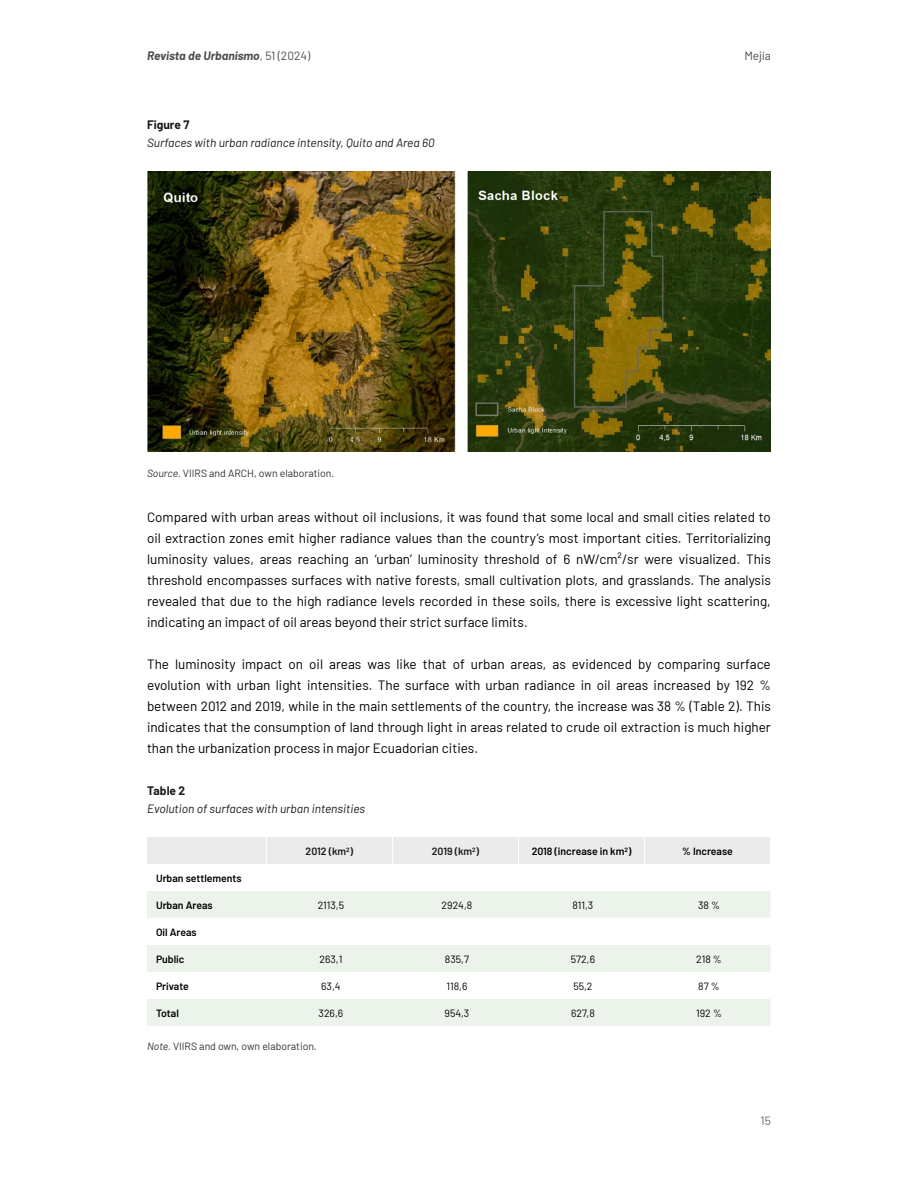
<style>
.page{position:relative;width:918px;height:1188px;background:#fff}
.page>*{position:absolute;margin:0;border:0;box-sizing:border-box;transform-origin:0 0}
.t1{font:13.5px/21px "Barlow";color:#000;text-align:justify}
.t2{font:italic 12px "Barlow";color:#1a1a1a}
.t3{font:italic 700 12px "Barlow";color:#4d4d4d}
.t4{font:700 12px "Barlow";color:#1a1a1a}
.t5{font:12px "Barlow";color:#4d4d4d}
.t6{font:12px "Barlow";color:#666}
.t7{font:600 10.5px "Barlow";color:#000}
.t8{font:10.5px "Barlow";color:#000}
.t9{font:10.5px "Barlow";color:#333}
.t10{font:600 10.5px "Barlow";color:#1a1a1a}
.s1{font-weight:400;font-style:normal}
.s2{font-style:italic}
</style>
<div class="page">
<svg style="left:147px;top:891px;width:624px;height:135px;fill:#ebf3eb"></svg>
<div style="left:147px;top:837px;width:623px;height:27px;background:#ebebeb"></div>
<img style="left:147px;top:171px;width:624px;height:281px">
<p class="t3" style="left:147px;top:47px;width:165px">Revista de Urbanismo<span class="s1">, 51 (2024)</span></p>
<p class="t4" style="left:147px;top:116px;width:44px">Figure 7</p>
<p class="t2" style="left:147px;top:134px;width:289px">Surfaces with urban radiance intensity, Quito and Area 60</p>
<p class="t5" style="left:744px;top:47px;width:28px">Mejía</p>
<p class="t9" style="left:147px;top:466px;width:189px"><span class="s2">Source.</span> VIIRS and ARCH, own elaboration.</p>
<p class="t1" style="left:147px;top:506px;width:625px">Compared with urban areas without oil inclusions, it was found that some local and small cities related to oil extraction zones emit higher radiance values than the country’s most important cities. Territorializing luminosity values, areas reaching an ‘urban’ luminosity threshold of 6 nW/cm²/sr were visualized. This threshold encompasses surfaces with native forests, small cultivation plots, and grasslands. The analysis revealed that due to the high radiance levels recorded in these soils, there is excessive light scattering, indicating an impact of oil areas beyond their strict surface limits.</p>
<p class="t1" style="left:147px;top:653px;width:625px">The luminosity impact on oil areas was like that of urban areas, as evidenced by comparing surface evolution with urban light intensities. The surface with urban radiance in oil areas increased by 192 % between 2012 and 2019, while in the main settlements of the country, the increase was 38 % (Table 2). This indicates that the consumption of land through light in areas related to crude oil extraction is much higher than the urbanization process in major Ecuadorian cities.</p>
<p class="t4" style="left:147px;top:782px;width:40px">Table 2</p>
<p class="t2" style="left:147px;top:800px;width:220px">Evolution of surfaces with urban intensities</p>
<p class="t10" style="left:306px;top:844px;width:49px">2012 (km2)</p>
<p class="t10" style="left:432px;top:844px;width:49px">2019 (km2)</p>
<p class="t7" style="left:532px;top:844px;width:101px">2018 (increase in km2)</p>
<p class="t7" style="left:682px;top:844px;width:52px">% Increase</p>
<p class="t7" style="left:156px;top:871px;width:87px">Urban settlements</p>
<p class="t7" style="left:156px;top:898px;width:58px">Urban Areas</p>
<p class="t8" style="left:318px;top:898px;width:28px">2113,5</p>
<p class="t8" style="left:442px;top:898px;width:32px">2924,8</p>
<p class="t8" style="left:573px;top:898px;width:22px">811,3</p>
<p class="t8" style="left:698px;top:898px;width:23px">38 %</p>
<p class="t7" style="left:156px;top:924px;width:42px">Oil Areas</p>
<p class="t7" style="left:156px;top:951px;width:30px">Public</p>
<p class="t8" style="left:319px;top:952px;width:24px">263,1</p>
<p class="t8" style="left:445px;top:952px;width:26px">835,7</p>
<p class="t8" style="left:571px;top:952px;width:26px">572,6</p>
<p class="t8" style="left:696px;top:952px;width:27px">218 %</p>
<p class="t7" style="left:156px;top:978px;width:34px">Private</p>
<p class="t8" style="left:321px;top:979px;width:21px">63,4</p>
<p class="t8" style="left:446px;top:979px;width:23px">118,6</p>
<p class="t8" style="left:573px;top:979px;width:21px">55,2</p>
<p class="t8" style="left:698px;top:979px;width:23px">87 %</p>
<p class="t7" style="left:156px;top:1005px;width:24px">Total</p>
<p class="t8" style="left:319px;top:1006px;width:26px">326,6</p>
<p class="t8" style="left:445px;top:1006px;width:26px">954,3</p>
<p class="t8" style="left:571px;top:1006px;width:25px">627,8</p>
<p class="t8" style="left:696px;top:1006px;width:27px">192 %</p>
<p class="t9" style="left:147px;top:1039px;width:171px"><span class="s2">Note.</span> VIIRS and own, own elaboration.</p>
<p class="t6" style="left:761px;top:1112px;width:12px">15</p>
</div>
